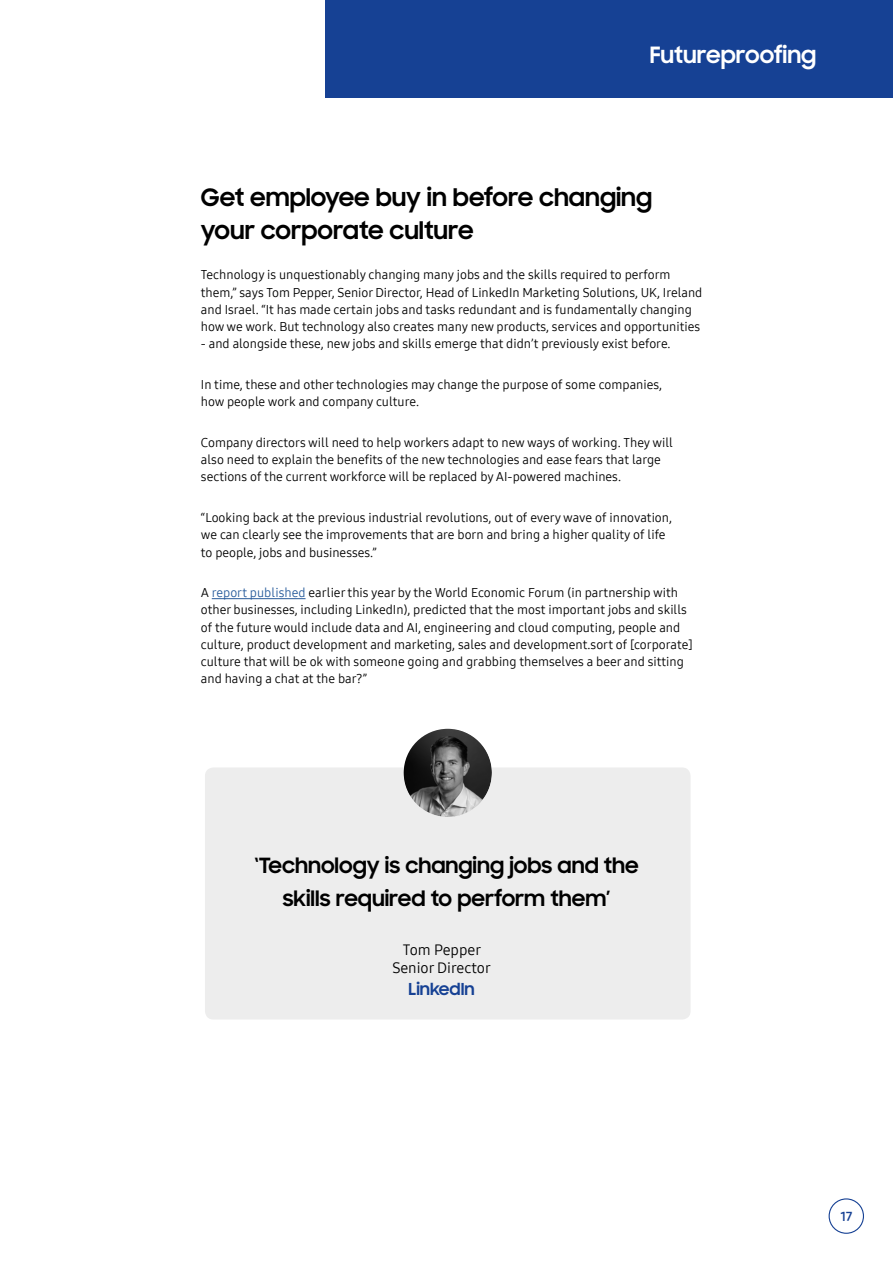
<style>
.page{position:relative;width:893px;height:1263px;background:#fff}
.page>*{position:absolute;margin:0;border:0;box-sizing:border-box;transform-origin:0 0}
.t1{font:700 24px/33px "Samsung Sharp Sans";color:#000}
.t2{font:700 22.5px "Samsung Sharp Sans";color:#fff}
.t3{font:700 21px/33px "Samsung Sharp Sans";color:#000;text-align:center}
.t4{font:700 16.5px "Samsung Sharp Sans";color:#164194}
.t5{font:15px/18px "Samsung One 400";color:#000;text-align:center}
.t6{font:12.75px/17.2px "Samsung One 400";color:#000}
.t7{font:12.75px "Samsung One 700";color:#164194}
.s1{color:#275b9b}
</style>
<div class="page">
<div style="left:325px;top:0;width:568px;height:98px;background:#164194"></div>
<div style="left:829px;top:1198px;width:35px;height:36px;border:1px solid #164194;border-radius:50%"></div>
<hr style="left:212px;top:598px;width:94px;height:1px;background:#275b9b">
<div style="left:205px;top:767px;width:486px;height:252px;background:#ededed;border-radius:9px"></div>
<img style="left:404px;top:729px;width:88px;height:88px;border-radius:44px">
<h2 class="t2" style="left:650px;top:38px;width:168px">Futureproofing</h2>
<h1 class="t1" style="left:201px;top:179px;width:453px">Get employee buy in before changing your corporate culture</h1>
<p class="t6" style="left:201px;top:266px;width:503px">Technology is unquestionably changing many jobs and the skills required to perform them,” says Tom Pepper, Senior Director, Head of LinkedIn Marketing Solutions, UK, Ireland and Israel. “It has made certain jobs and tasks redundant and is fundamentally changing how we work. But technology also creates many new products, services and opportunities</p>
<p class="t6" style="left:201px;top:335px;width:471px">- and alongside these, new jobs and skills emerge that didn’t previously exist before.</p>
<p class="t6" style="left:201px;top:376px;width:463px">In time, these and other technologies may change the purpose of some companies, how people work and company culture.</p>
<p class="t6" style="left:201px;top:434px;width:474px">Company directors will need to help workers adapt to new ways of working. They will also need to explain the benefits of the new technologies and ease fears that large sections of the current workforce will be replaced by AI-powered machines.</p>
<p class="t6" style="left:201px;top:509px;width:473px">“Looking back at the previous industrial revolutions, out of every wave of innovation, we can clearly see the improvements that are born and bring a higher quality of life to people, jobs and businesses.”</p>
<p class="t6" style="left:201px;top:584px;width:493px">A <span class="s1">report published</span> earlier this year by the World Economic Forum (in partnership with other businesses, including LinkedIn), predicted that the most important jobs and skills of the future would include data and AI, engineering and cloud computing, people and culture, product development and marketing, sales and development.sort of [corporate] culture that will be ok with someone going and grabbing themselves a beer and sitting and having a chat at the bar?”</p>
<h3 class="t3" style="left:255px;top:848px;width:386px">‘Technology is changing jobs and the skills required to perform them’</h3>
<p class="t5" style="left:392px;top:940px;width:100px">Tom Pepper<br>Senior Director</p>
<p class="t4" style="left:408px;top:977px;width:68px">LinkedIn</p>
<p class="t7" style="left:840px;top:1207px;width:13px">17</p>
</div>
